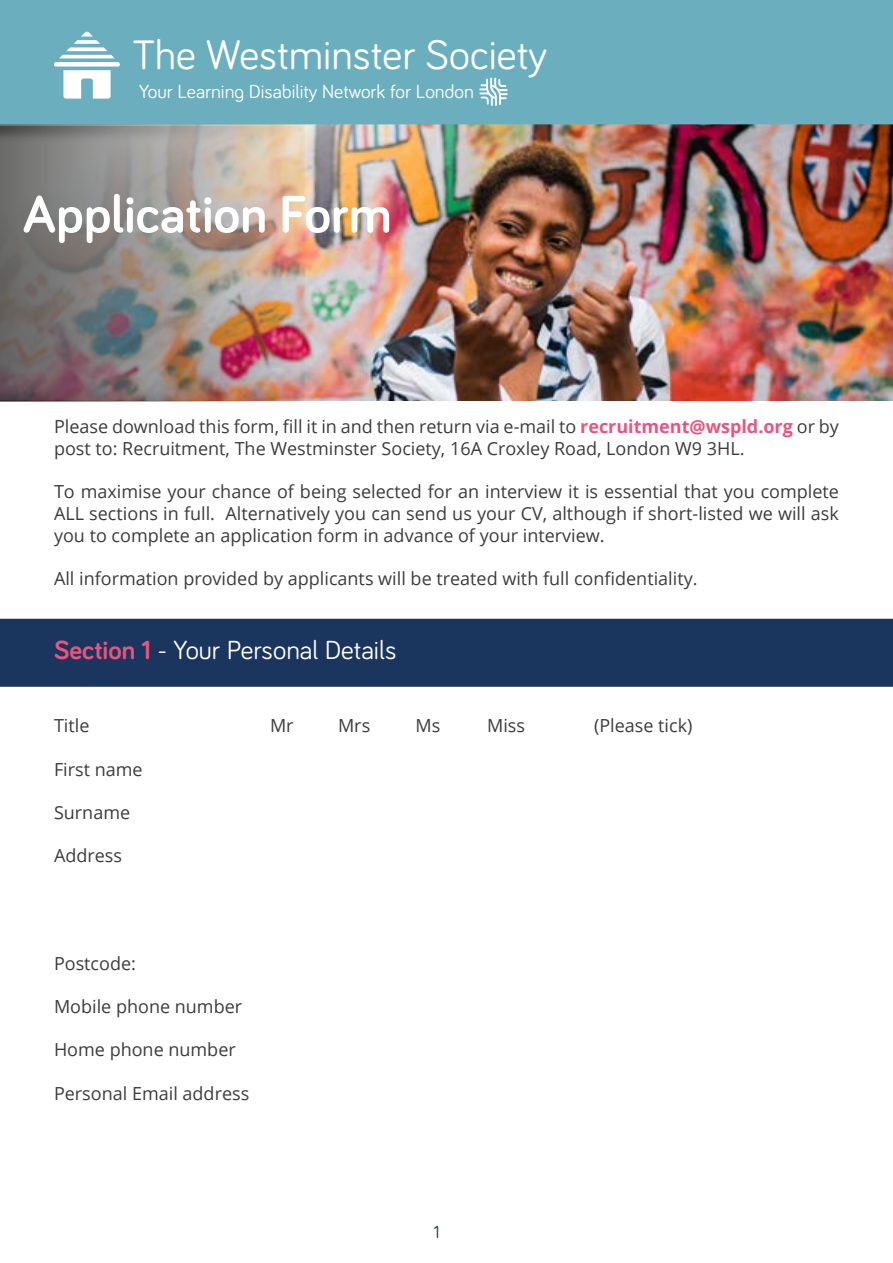
<style>
.page{position:relative;width:893px;height:1263px;background:#fff}
.page>*{position:absolute;margin:0;border:0;box-sizing:border-box;transform-origin:0 0}
.t1{font:700 54px "Bariol";color:#fff}
.t2{font:42.45px "Bariol";color:#fff}
.t3{font:27px "Bariol";color:#fff}
.t4{font:19.5px "Bariol";color:#fff}
.t5{font:18px/21.6px "Open Sans";color:#3c3c3b}
.t6{font:18px "Bariol";color:#1b365e}
.s1{font-weight:700;color:#ea547e}
</style>
<div class="page">
<img style="left:318px;top:124px;width:575px;height:277px">
<div style="left:1px;top:1px;width:891px;height:123px;background:#6bafbf"></div>
<div style="left:0;top:0;width:893px;height:124px;border:2px solid #6bafbf"></div>
<svg style="left:479px;top:77px;width:29px;height:29px"></svg>
<svg style="left:54px;top:31px;width:66px;height:68px"></svg>
<div style="left:1px;top:619px;width:891px;height:67px;background:#1b365e"></div>
<div style="left:0;top:619px;width:893px;height:68px;border:2px solid #1b365e"></div>
<div style="left:0;top:115px;width:318px;height:288px;background:#000;opacity:.75"></div>
<h2 class="t2" style="left:133px;top:26px;width:416px">The Westminster Society</h2>
<p class="t4" style="left:139px;top:78px;width:336px">Your Learning Disability Network for London</p>
<h1 class="t1" style="left:23px;top:177px;width:371px">Application Form</h1>
<p class="t5" style="left:54px;top:416px;width:786px">Please download this form, fill it in and then return via e-mail to <span class="s1">recruitment@wspld.org</span> or by post to: Recruitment, The Westminster Society, 16A Croxley Road, London W9 3HL.</p>
<p class="t5" style="left:54px;top:480px;width:786px;text-align:justify">To maximise your chance of being selected for an interview it is essential that you complete ALL sections in full. Alternatively you can send us your CV, although if short-listed we will ask you to complete an application form in advance of your interview.</p>
<p class="t5" style="left:54px;top:567px;width:645px">All information provided by applicants will be treated with full confidentiality.</p>
<h3 class="t3" style="left:54px;top:632px;width:344px"><span class="s1">Section 1</span> - Your Personal Details</h3>
<p class="t5" style="left:54px;top:715px;width:37px">Title</p>
<p class="t5" style="left:270px;top:715px;width:25px">Mr</p>
<p class="t5" style="left:338px;top:715px;width:34px">Mrs</p>
<p class="t5" style="left:415px;top:715px;width:26px">Ms</p>
<p class="t5" style="left:487px;top:715px;width:39px">Miss</p>
<p class="t5" style="left:594px;top:715px;width:100px">(Please tick)</p>
<p class="t5" style="left:54px;top:758px;width:90px">First name</p>
<p class="t5" style="left:54px;top:801px;width:78px">Surname</p>
<p class="t5" style="left:54px;top:844px;width:70px">Address</p>
<p class="t5" style="left:54px;top:952px;width:84px">Postcode:</p>
<p class="t5" style="left:54px;top:995px;width:190px">Mobile phone number</p>
<p class="t5" style="left:54px;top:1039px;width:183px">Home phone number</p>
<p class="t5" style="left:54px;top:1082px;width:197px">Personal Email address</p>
<p class="t6" style="left:433px;top:1220px;width:8px">1</p>
</div>
